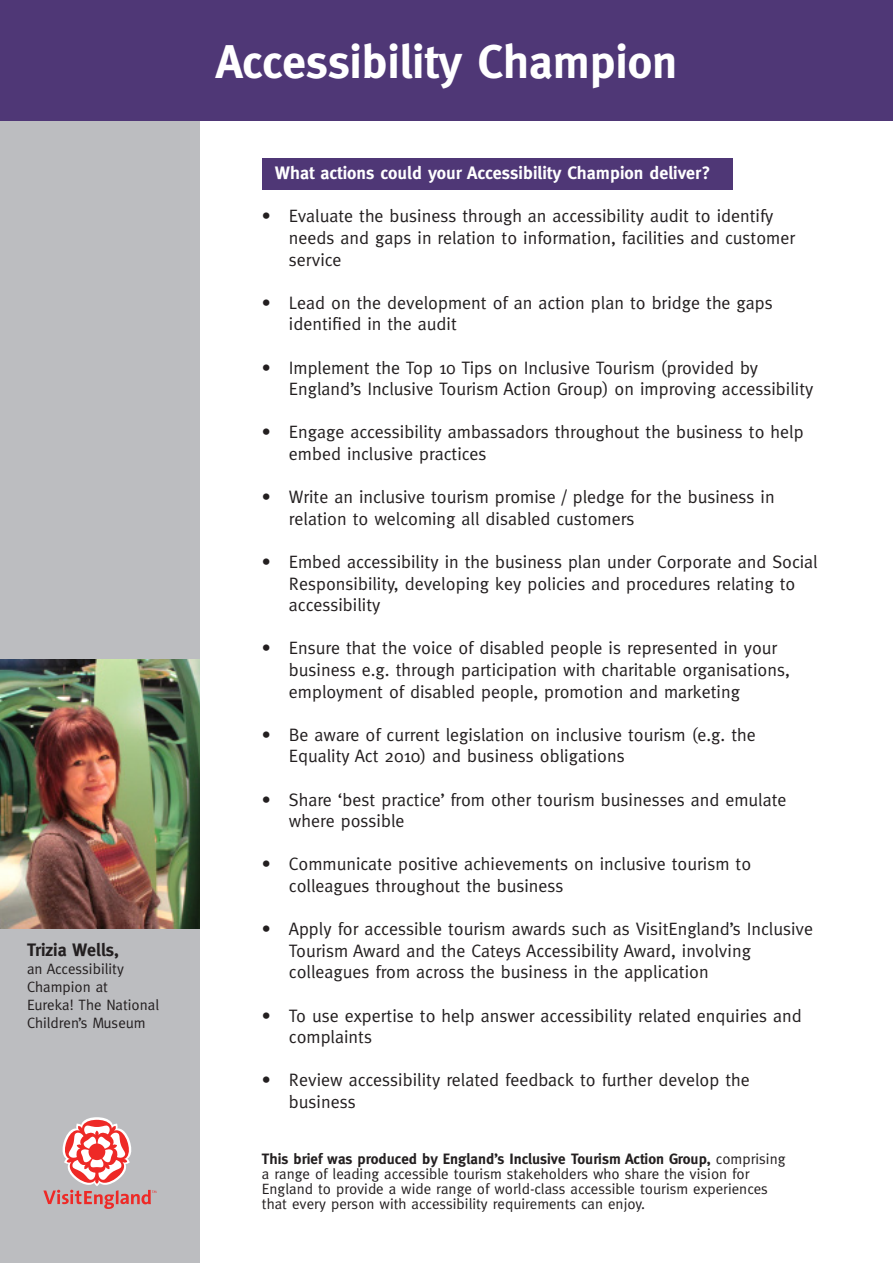
<style>
.page{position:relative;width:893px;height:1263px;background:#fff}
.page>*{position:absolute;margin:0;border:0;box-sizing:border-box;transform-origin:0 0}
.t1{font:700 47.1px "Meta";color:#fff}
.t2{font:18px/21.6px "Meta";color:#231f20}
.t3{font:700 18px "Meta";color:#fff}
.t4{font:700 18px "Meta";color:#231f20}
.t5{font:15px/15px "Meta";color:#231f20}
.s1{font-weight:700}
</style>
<div class="page">
<div style="left:0;top:120px;width:200px;height:1143px;background:#bcbdc0"></div>
<div style="left:0;top:0;width:893px;height:120px;background:#4f3776"></div>
<div style="left:262px;top:158px;width:470px;height:32px;background:#4f3776"></div>
<svg style="left:43px;top:1117px;width:113px;height:92px"></svg>
<img style="left:0;top:659px;width:200px;height:269px">
<p class="t4" style="left:27px;top:940px;width:93px">Trizia Wells,</p>
<p class="t5" style="left:27px;top:960px;width:133px;line-height:18px">an Accessibility<br>Champion at<br>Eureka! The National<br>Children’s Museum</p>
<h1 class="t1" style="left:216px;top:35px;width:463px">Accessibility Champion</h1>
<h2 class="t3" style="left:275px;top:162px;width:437px">What actions could your Accessibility Champion deliver?</h2>
<p class="t2" style="left:289px;top:205px;width:508px;text-indent:-27px">• Evaluate the business through an accessibility audit to identify needs and gaps in relation to information, facilities and customer service</p>
<p class="t2" style="left:289px;top:291px;width:485px;text-indent:-27px">• Lead on the development of an action plan to bridge the gaps identified in the audit</p>
<p class="t2" style="left:289px;top:356px;width:526px;text-indent:-27px">• Implement the Top 10 Tips on Inclusive Tourism (provided by<br>England’s Inclusive Tourism Action Group) on improving accessibility</p>
<p class="t2" style="left:289px;top:421px;width:516px;text-indent:-27px">• Engage accessibility ambassadors throughout the business to help embed inclusive practices</p>
<p class="t2" style="left:289px;top:486px;width:487px;text-indent:-27px">• Write an inclusive tourism promise / pledge for the business in relation to welcoming all disabled customers</p>
<p class="t2" style="left:289px;top:551px;width:530px;text-indent:-27px">• Embed accessibility in the business plan under Corporate and Social<br>Responsibility, developing key policies and procedures relating to accessibility</p>
<p class="t2" style="left:289px;top:637px;width:502px;text-indent:-27px">• Ensure that the voice of disabled people is represented in your business e.g. through participation with charitable organisations, employment of disabled people, promotion and marketing</p>
<p class="t2" style="left:289px;top:723px;width:468px;text-indent:-27px">• Be aware of current legislation on inclusive tourism (e.g. the<br>Equality Act 2010) and business obligations</p>
<p class="t2" style="left:289px;top:788px;width:499px;text-indent:-27px">• Share ‘best practice’ from other tourism businesses and emulate where possible</p>
<p class="t2" style="left:289px;top:853px;width:464px;text-indent:-27px">• Communicate positive achievements on inclusive tourism to colleagues throughout the business</p>
<p class="t2" style="left:289px;top:918px;width:526px;text-indent:-27px">• Apply for accessible tourism awards such as VisitEngland’s Inclusive<br>Tourism Award and the Cateys Accessibility Award, involving colleagues from across the business in the application</p>
<p class="t2" style="left:289px;top:1004px;width:514px;text-indent:-27px">• To use expertise to help answer accessibility related enquiries and complaints</p>
<p class="t2" style="left:289px;top:1069px;width:462px;text-indent:-27px">• Review accessibility related feedback to further develop the business</p>
<p class="t5" style="left:262px;top:1151px;width:525px"><span class="s1">This brief was produced by England’s Inclusive Tourism Action Group,</span> comprising a range of leading accessible tourism stakeholders who share the vision for England to provide a wide range of world-class accessible tourism experiences that every person with accessibility requirements can enjoy.</p>
</div>
